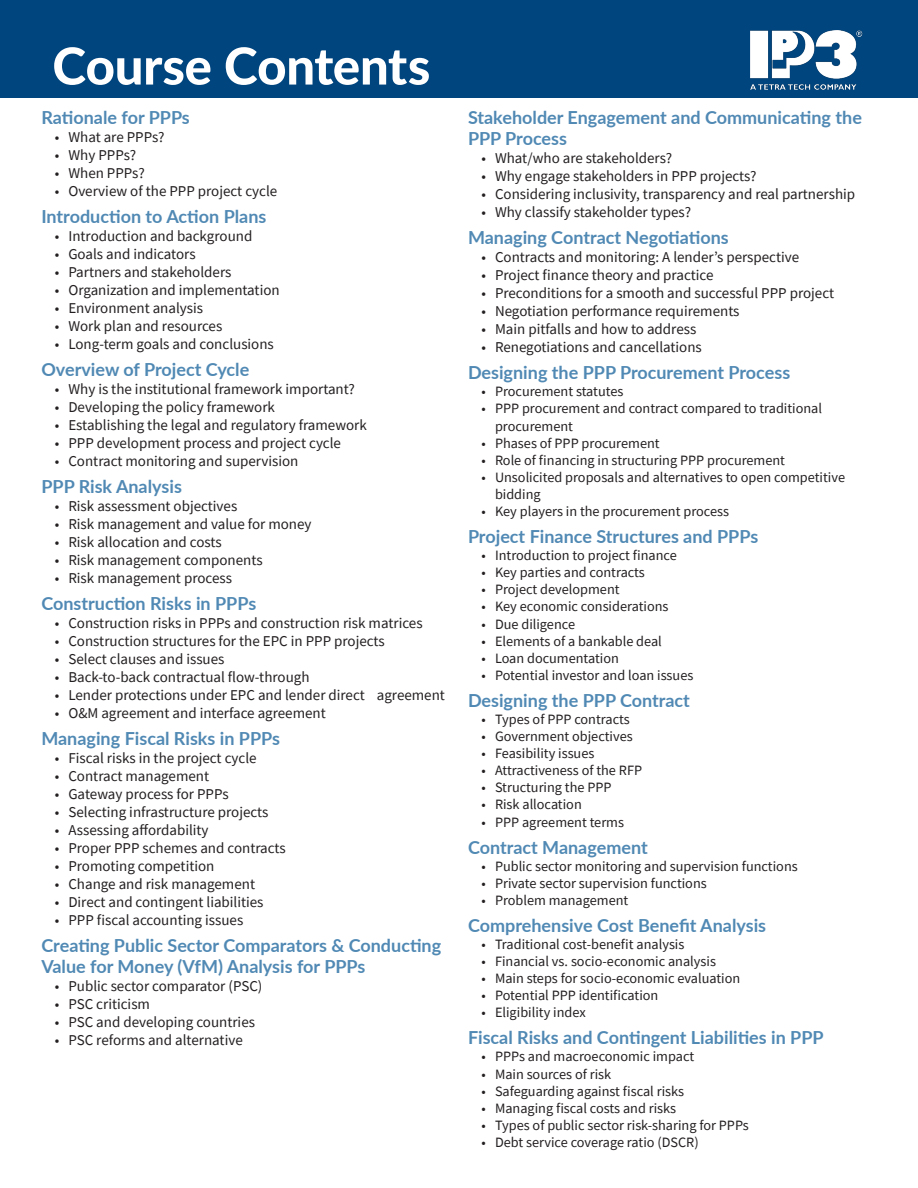
<style>
.page{position:relative;width:918px;height:1188px;background:#fff}
.page>*{position:absolute;margin:0;border:0;box-sizing:border-box;transform-origin:0 0}
.Main_Title{font:800 51px "Lato";letter-spacing:-.005em;color:#fff}
.Bullets_-_Brochures{font:700 18px/21.6px "Lato";color:#5089b4}
.t1{font:15px "Source Sans Pro";color:#231f20}
.t2{font:14.25px/17.1px "Source Sans Pro";color:#231f20}
</style>
<div class="page">
<div style="left:0;top:0;width:918px;height:98px;background:#01457f"></div>
<img style="left:750px;top:31px;width:112px;height:58px">
<p class="Main_Title" style="left:52px;top:28px;width:379px">Course Contents</p>
<p class="Bullets_-_Brochures" style="left:41px;top:106px;width:150px">Rationale for PPPs</p>
<p class="t1" style="left:55px;top:127px;width:111px">• What are PPPs?</p>
<p class="t1" style="left:55px;top:145px;width:83px">• Why PPPs?</p>
<p class="t1" style="left:55px;top:163px;width:91px">• When PPPs?</p>
<p class="t1" style="left:55px;top:181px;width:224px">• Overview of the PPP project cycle</p>
<p class="Bullets_-_Brochures" style="left:41px;top:205px;width:227px">Introduction to Action Plans</p>
<p class="t1" style="left:55px;top:226px;width:199px">• Introduction and background</p>
<p class="t1" style="left:55px;top:244px;width:142px">• Goals and indicators</p>
<p class="t1" style="left:55px;top:262px;width:178px">• Partners and stakeholders</p>
<p class="t1" style="left:55px;top:280px;width:226px">• Organization and implementation</p>
<p class="t1" style="left:55px;top:298px;width:150px">• Environment analysis</p>
<p class="t1" style="left:55px;top:316px;width:169px">• Work plan and resources</p>
<p class="t1" style="left:55px;top:334px;width:221px">• Long-term goals and conclusions</p>
<p class="Bullets_-_Brochures" style="left:41px;top:358px;width:209px">Overview of Project Cycle</p>
<p class="t1" style="left:55px;top:379px;width:302px">• Why is the institutional framework important?</p>
<p class="t1" style="left:55px;top:397px;width:222px">• Developing the policy framework</p>
<p class="t1" style="left:55px;top:415px;width:314px">• Establishing the legal and regulatory framework</p>
<p class="t1" style="left:55px;top:433px;width:288px">• PPP development process and project cycle</p>
<p class="t1" style="left:55px;top:451px;width:245px">• Contract monitoring and supervision</p>
<p class="Bullets_-_Brochures" style="left:41px;top:475px;width:142px">PPP Risk Analysis</p>
<p class="t1" style="left:55px;top:496px;width:184px">• Risk assessment objectives</p>
<p class="t1" style="left:55px;top:514px;width:258px">• Risk management and value for money</p>
<p class="t1" style="left:55px;top:532px;width:168px">• Risk allocation and costs</p>
<p class="t1" style="left:55px;top:550px;width:209px">• Risk management components</p>
<p class="t1" style="left:55px;top:568px;width:179px">• Risk management process</p>
<p class="Bullets_-_Brochures" style="left:41px;top:592px;width:216px">Construction Risks in PPPs</p>
<p class="t1" style="left:55px;top:613px;width:369px">• Construction risks in PPPs and construction risk matrices</p>
<p class="t1" style="left:55px;top:631px;width:331px">• Construction structures for the EPC in PPP projects</p>
<p class="t1" style="left:55px;top:649px;width:171px">• Select clauses and issues</p>
<p class="t1" style="left:55px;top:667px;width:256px">• Back-to-back contractual flow-through</p>
<p class="t1" style="left:55px;top:685px;width:392px">• Lender protections under EPC and lender direct agreement</p>
<p class="t1" style="left:55px;top:703px;width:273px">• O&amp;M agreement and interface agreement</p>
<p class="Bullets_-_Brochures" style="left:41px;top:727px;width:240px">Managing Fiscal Risks in PPPs</p>
<p class="t1" style="left:55px;top:748px;width:203px">• Fiscal risks in the project cycle</p>
<p class="t1" style="left:55px;top:766px;width:156px">• Contract management</p>
<p class="t1" style="left:55px;top:784px;width:175px">• Gateway process for PPPs</p>
<p class="t1" style="left:55px;top:802px;width:215px">• Selecting infrastructure projects</p>
<p class="t1" style="left:55px;top:820px;width:155px">• Assessing affordability</p>
<p class="t1" style="left:55px;top:838px;width:232px">• Proper PPP schemes and contracts</p>
<p class="t1" style="left:55px;top:856px;width:161px">• Promoting competition</p>
<p class="t1" style="left:55px;top:874px;width:202px">• Change and risk management</p>
<p class="t1" style="left:55px;top:892px;width:210px">• Direct and contingent liabilities</p>
<p class="t1" style="left:55px;top:910px;width:190px">• PPP fiscal accounting issues</p>
<p class="Bullets_-_Brochures" style="left:41px;top:934px;width:401px">Creating Public Sector Comparators &amp; Conducting<br>Value for Money (VfM) Analysis for PPPs</p>
<p class="t1" style="left:55px;top:977px;width:209px">• Public sector comparator (PSC)</p>
<p class="t1" style="left:55px;top:995px;width:97px">• PSC criticism</p>
<p class="t1" style="left:55px;top:1013px;width:202px">• PSC and developing countries</p>
<p class="t1" style="left:55px;top:1031px;width:189px">• PSC reforms and alternative</p>
<p class="Bullets_-_Brochures" style="left:468px;top:106px;width:395px">Stakeholder Engagement and Communicating the<br>PPP Process</p>
<p class="t1" style="left:482px;top:149px;width:192px">• What/who are stakeholders?</p>
<p class="t1" style="left:482px;top:167px;width:277px">• Why engage stakeholders in PPP projects?</p>
<p class="t1" style="left:482px;top:185px;width:375px">• Considering inclusivity, transparency and real partnership</p>
<p class="t1" style="left:482px;top:203px;width:211px">• Why classify stakeholder types?</p>
<p class="Bullets_-_Brochures" style="left:468px;top:226px;width:262px">Managing Contract Negotiations</p>
<p class="t1" style="left:482px;top:248px;width:319px">• Contracts and monitoring: A lender’s perspective</p>
<p class="t1" style="left:482px;top:266px;width:233px">• Project finance theory and practice</p>
<p class="t1" style="left:482px;top:284px;width:354px">• Preconditions for a smooth and successful PPP project</p>
<p class="t1" style="left:482px;top:302px;width:260px">• Negotiation performance requirements</p>
<p class="t1" style="left:482px;top:320px;width:216px">• Main pitfalls and how to address</p>
<p class="t1" style="left:482px;top:338px;width:222px">• Renegotiations and cancellations</p>
<p class="Bullets_-_Brochures" style="left:468px;top:361px;width:324px">Designing the PPP Procurement Process</p>
<p class="t2" style="left:482px;top:383px;width:143px">• Procurement statutes</p>
<p class="t2" style="left:495px;top:400px;width:329px;text-indent:-14px">• PPP procurement and contract compared to traditional procurement</p>
<p class="t2" style="left:482px;top:434px;width:180px">• Phases of PPP procurement</p>
<p class="t2" style="left:482px;top:451px;width:305px">• Role of financing in structuring PPP procurement</p>
<p class="t2" style="left:495px;top:469px;width:352px;text-indent:-14px">• Unsolicited proposals and alternatives to open competitive bidding</p>
<p class="t2" style="left:482px;top:503px;width:249px">• Key players in the procurement process</p>
<p class="Bullets_-_Brochures" style="left:468px;top:525px;width:292px">Project Finance Structures and PPPs</p>
<p class="t2" style="left:482px;top:547px;width:197px">• Introduction to project finance</p>
<p class="t2" style="left:482px;top:564px;width:165px">• Key parties and contracts</p>
<p class="t2" style="left:482px;top:581px;width:140px">• Project development</p>
<p class="t2" style="left:482px;top:598px;width:189px">• Key economic considerations</p>
<p class="t2" style="left:482px;top:615px;width:95px">• Due diligence</p>
<p class="t2" style="left:482px;top:632px;width:182px">• Elements of a bankable deal</p>
<p class="t2" style="left:482px;top:649px;width:139px">• Loan documentation</p>
<p class="t2" style="left:482px;top:667px;width:213px">• Potential investor and loan issues</p>
<p class="Bullets_-_Brochures" style="left:468px;top:689px;width:223px">Designing the PPP Contract</p>
<p class="t2" style="left:482px;top:711px;width:150px">• Types of PPP contracts</p>
<p class="t2" style="left:482px;top:728px;width:153px">• Government objectives</p>
<p class="t2" style="left:482px;top:745px;width:114px">• Feasibility issues</p>
<p class="t2" style="left:482px;top:762px;width:162px">• Attractiveness of the RFP</p>
<p class="t2" style="left:482px;top:779px;width:132px">• Structuring the PPP</p>
<p class="t2" style="left:482px;top:796px;width:102px">• Risk allocation</p>
<p class="t2" style="left:482px;top:813px;width:144px">• PPP agreement terms</p>
<p class="Bullets_-_Brochures" style="left:468px;top:835px;width:181px">Contract Management</p>
<p class="t2" style="left:482px;top:857px;width:318px">• Public sector monitoring and supervision functions</p>
<p class="t2" style="left:482px;top:874px;width:227px">• Private sector supervision functions</p>
<p class="t2" style="left:482px;top:892px;width:148px">• Problem management</p>
<p class="Bullets_-_Brochures" style="left:468px;top:914px;width:300px">Comprehensive Cost Benefit Analysis</p>
<p class="t2" style="left:482px;top:936px;width:204px">• Traditional cost-benefit analysis</p>
<p class="t2" style="left:482px;top:953px;width:236px">• Financial vs. socio-economic analysis</p>
<p class="t2" style="left:482px;top:970px;width:260px">• Main steps for socio-economic evaluation</p>
<p class="t2" style="left:482px;top:987px;width:178px">• Potential PPP identification</p>
<p class="t2" style="left:482px;top:1004px;width:106px">• Eligibility index</p>
<p class="Bullets_-_Brochures" style="left:468px;top:1026px;width:357px">Fiscal Risks and Contingent Liabilities in PPP</p>
<p class="t2" style="left:482px;top:1048px;width:214px">• PPPs and macroeconomic impact</p>
<p class="t2" style="left:482px;top:1065px;width:131px">• Main sources of risk</p>
<p class="t2" style="left:482px;top:1082px;width:204px">• Safeguarding against fiscal risks</p>
<p class="t2" style="left:482px;top:1099px;width:196px">• Managing fiscal costs and risks</p>
<p class="t2" style="left:482px;top:1117px;width:269px">• Types of public sector risk-sharing for PPPs</p>
<p class="t2" style="left:482px;top:1134px;width:219px">• Debt service coverage ratio (DSCR)</p>
</div>
